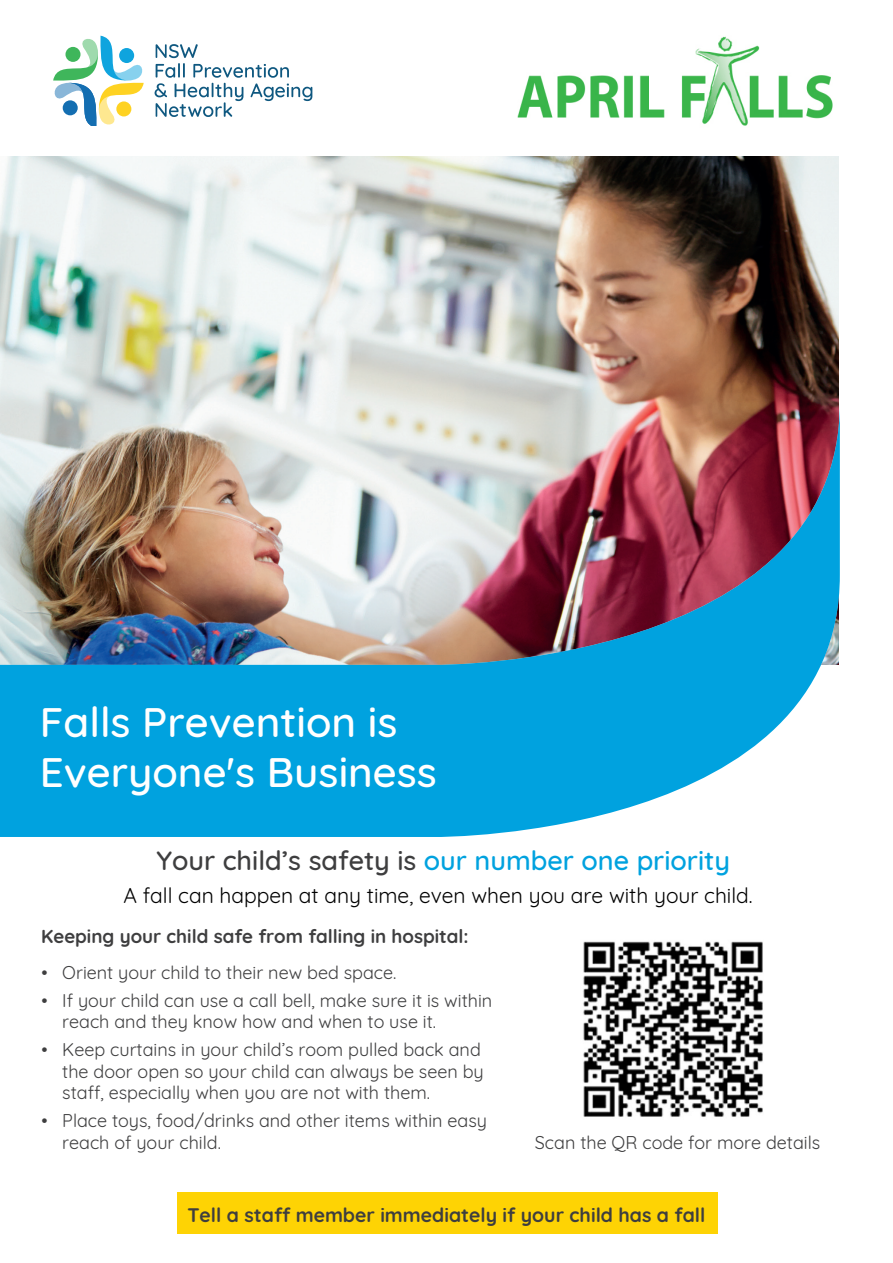
<style>
.page{position:relative;width:893px;height:1263px;background:#fff}
.page>*{position:absolute;margin:0;border:0;box-sizing:border-box;transform-origin:0 0}
.t1{font:500 42px/50.4px "Quicksand";color:#fff}
.t2{font:500 27px "Quicksand";color:#00a2df}
.t3{font:21px "Quicksand";color:#000}
.t4{font:700 19.5px "Quicksand";color:#3e3e3f}
.t5{font:700 18.75px "Quicksand";color:#3e3e3f}
.t6{font:18px/21.6px "Quicksand";color:#3e3e3f}
.s1{color:#3e3e3f}
</style>
<div class="page">
<img style="left:0;top:156px;width:838px;height:247px">
<svg style="left:155px;top:44px;width:157px;height:73px"></svg>
<svg style="left:53px;top:36px;width:91px;height:90px"></svg>
<div style="left:177px;top:1192px;width:540px;height:42px;background:#fed304"></div>
<img style="left:0;top:403px;width:840px;height:434px">
<img style="left:517px;top:36px;width:316px;height:90px">
<img style="left:583px;top:941px;width:180px;height:176px">
<h1 class="t1" style="left:40px;top:693px;width:399px">Falls Prevention is<br>Everyone's Business</h1>
<h2 class="t2" style="left:156px;top:838px;width:575px"><span class="s1">Your child’s safety is</span> our number one priority</h2>
<p class="t3" style="left:123px;top:879px;width:631px">A fall can happen at any time, even when you are with your child.</p>
<p class="t5" style="left:41px;top:921px;width:429px">Keeping your child safe from falling in hospital:</p>
<p class="t6" style="left:41px;top:959px;width:356px">• Orient your child to their new bed space.</p>
<p class="t6" style="left:62px;top:987px;width:431px;text-indent:-21px">• If your child can use a call bell, make sure it is within reach and they know how and when to use it.</p>
<p class="t6" style="left:62px;top:1037px;width:423px;text-indent:-21px">• Keep curtains in your child’s room pulled back and the door open so your child can always be seen by staff, especially when you are not with them.</p>
<p class="t6" style="left:62px;top:1108px;width:426px;text-indent:-21px">• Place toys, food/drinks and other items within easy reach of your child.</p>
<p class="t6" style="left:535px;top:1130px;width:287px">Scan the QR code for more details</p>
<p class="t4" style="left:187px;top:1199px;width:520px">Tell a staff member immediately if your child has a fall</p>
</div>
